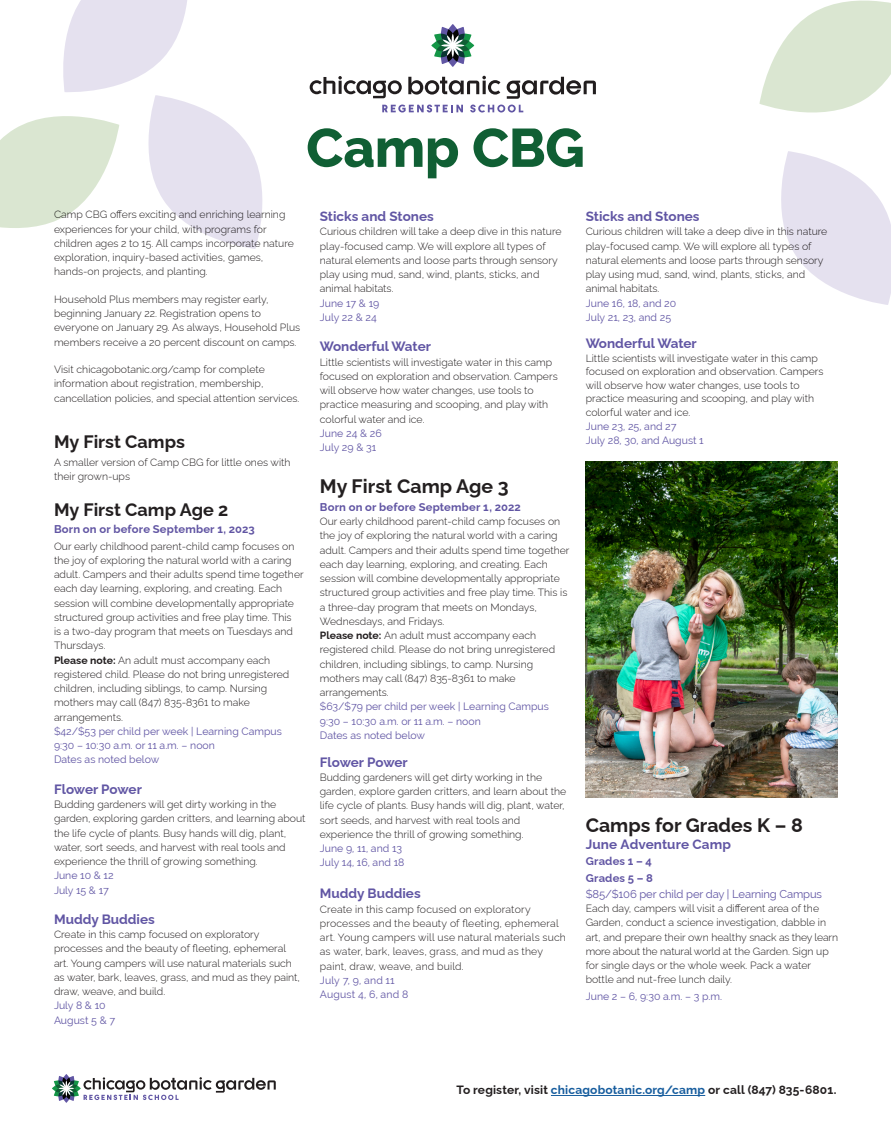
<style>
.page{position:relative;width:891px;height:1134px;background:#fff}
.page>*{position:absolute;margin:0;border:0;box-sizing:border-box;transform-origin:0 0}
.Subhead_1-Helvetica{font:800 54px "Raleway";letter-spacing:-.005em;color:#105f34}
.Subhead_2-Helvetica{font:700 19.5px "Raleway";color:#231f20}
.Subhead_2-Helvetica-2{font:700 18px "Raleway";color:#231f20}
.Teacher_Time__-Frutiger{font:700 13.5px "Raleway";color:#6156a4}
.Ages_0_0{font:700 13.5px "Raleway";color:#6156a4}
.Subhead_2-Helvetica-3{font:700 13.5px "Raleway";color:#6156a4}
.t1{font:700 12px "Raleway";letter-spacing:.015em;color:#231f20}
.Ages_0_0-2{font:700 11.25px "Raleway";letter-spacing:.015em;color:#6155a3}
.Teacher_Time__-Frutiger-2{font:11.25px "Raleway";letter-spacing:-.01em;color:#6156a4}
.Teacher_Time__-Frutiger-3{font:300 10.5px/14.2px "Raleway";color:#231f20}
.Ages_0_0-3{font:300 10.5px/14.2px "Raleway";color:#231f20}
.Class_Description-Frutiger{font:300 10.5px/14.2px "Raleway";color:#231f20}
.Subhead_2-Helvetica-4{font:300 10.5px/14.2px "Raleway";color:#231f20}
.Teacher_Time__-Frutiger-4{font:10.5px "Raleway";color:#6156a4}
.Class_Description-Frutiger-2{font:10.5px "Raleway";color:#6156a4}
.s1{font-weight:700}
.s2{font-weight:400;color:#6156a4}
.s3{color:#175d9e}
</style>
<div class="page">
<hr style="left:551px;top:1095px;width:154px;height:1px;background:#175d9e">
<svg style="left:54px;top:1076px;width:222px;height:25px"></svg>
<img style="left:585px;top:462px;width:253px;height:336px">
<svg style="left:382px;top:105px;width:81px;height:8px"></svg>
<svg style="left:470px;top:105px;width:53px;height:8px"></svg>
<svg style="left:447px;top:24px;width:12px;height:21px"></svg>
<svg style="left:447px;top:45px;width:12px;height:22px"></svg>
<svg style="left:453px;top:40px;width:21px;height:11px"></svg>
<svg style="left:434px;top:27px;width:37px;height:37px"></svg>
<svg style="left:408px;top:76px;width:92px;height:19px"></svg>
<svg style="left:310px;top:76px;width:92px;height:22px"></svg>
<svg style="left:507px;top:77px;width:89px;height:22px"></svg>
<svg style="left:0;top:0;width:263px;height:249px"></svg>
<svg style="left:759px;top:0;width:132px;height:113px"></svg>
<svg style="left:781px;top:151px;width:110px;height:154px"></svg>
<p class="Subhead_1-Helvetica" style="left:306px;top:106px;width:280px">Camp CBG</p>
<p class="Class_Description-Frutiger" style="left:54px;top:206px;width:241px">Camp CBG offers exciting and enriching learning experiences for your child, with programs for children ages 2 to 15. All camps incorporate nature exploration, inquiry-based activities, games, hands-on projects, and planting.</p>
<p class="Class_Description-Frutiger" style="left:54px;top:291px;width:248px">Household Plus members may register early, beginning January 22. Registration opens to everyone on January 29. As always, Household Plus members receive a 20 percent discount on camps.</p>
<p class="Class_Description-Frutiger" style="left:54px;top:361px;width:247px">Visit chicagobotanic.org/camp for complete information about registration, membership, cancellation policies, and special attention services.</p>
<p class="Subhead_2-Helvetica-2" style="left:54px;top:428px;width:133px">My First Camps</p>
<p class="Class_Description-Frutiger" style="left:54px;top:454px;width:238px">A smaller version of Camp CBG for little ones with their grown-ups</p>
<p class="Subhead_2-Helvetica-2" style="left:54px;top:495px;width:176px">My First Camp Age 2</p>
<p class="Ages_0_0-2" style="left:54px;top:520px;width:202px">Born on or before September 1, 2023</p>
<p class="Teacher_Time__-Frutiger-3" style="left:54px;top:538px;width:251px">Our early childhood parent-child camp focuses on the joy of exploring the natural world with a caring adult. Campers and their adults spend time together each day learning, exploring, and creating. Each session will combine developmentally appropriate structured group activities and free play time. This<br>is a two-day program that meets on Tuesdays and Thursdays.</p>
<p class="Teacher_Time__-Frutiger-3" style="left:54px;top:652px;width:237px"><span class="s1">Please note:</span> An adult must accompany each registered child. Please do not bring unregistered children, including siblings, to camp. Nursing mothers may call (847) 835-8361 to make arrangements.</p>
<p class="Teacher_Time__-Frutiger-4" style="left:54px;top:725px;width:229px">$42/$53 per child per week | Learning Campus</p>
<p class="Teacher_Time__-Frutiger-4" style="left:54px;top:739px;width:162px">9:30 – 10:30 a.m. or 11 a.m. – noon</p>
<p class="Teacher_Time__-Frutiger-4" style="left:54px;top:754px;width:107px">Dates as noted below</p>
<p class="Teacher_Time__-Frutiger" style="left:54px;top:779px;width:89px">Flower Power</p>
<p class="Teacher_Time__-Frutiger-3" style="left:54px;top:796px;width:253px">Budding gardeners will get dirty working in the garden, exploring garden critters, and learning about the life cycle of plants. Busy hands will dig, plant, water, sort seeds, and harvest with real tools and experience the thrill of growing something.</p>
<p class="Teacher_Time__-Frutiger-4" style="left:54px;top:869px;width:61px">June 10 &amp; 12</p>
<p class="Teacher_Time__-Frutiger-4" style="left:54px;top:884px;width:56px">July 15 &amp; 17</p>
<p class="Teacher_Time__-Frutiger" style="left:54px;top:909px;width:102px">Muddy Buddies</p>
<p class="Teacher_Time__-Frutiger-3" style="left:54px;top:926px;width:248px">Create in this camp focused on exploratory processes and the beauty of fleeting, ephemeral art. Young campers will use natural materials such as water, bark, leaves, grass, and mud as they paint, draw, weave, and build.</p>
<p class="Teacher_Time__-Frutiger-4" style="left:54px;top:1000px;width:53px">July 8 &amp; 10</p>
<p class="Teacher_Time__-Frutiger-4" style="left:54px;top:1014px;width:63px">August 5 &amp; 7</p>
<p class="Teacher_Time__-Frutiger" style="left:320px;top:206px;width:115px">Sticks and Stones</p>
<p class="Teacher_Time__-Frutiger-3" style="left:320px;top:223px;width:243px">Curious children will take a deep dive in this nature play-focused camp. We will explore all types of natural elements and loose parts through sensory play using mud, sand, wind, plants, sticks, and animal habitats.</p>
<p class="Teacher_Time__-Frutiger-4" style="left:320px;top:297px;width:61px">June 17 &amp; 19</p>
<p class="Teacher_Time__-Frutiger-4" style="left:320px;top:311px;width:58px">July 22 &amp; 24</p>
<p class="Teacher_Time__-Frutiger" style="left:320px;top:336px;width:113px">Wonderful Water</p>
<p class="Teacher_Time__-Frutiger-3" style="left:320px;top:354px;width:239px">Little scientists will investigate water in this camp focused on exploration and observation. Campers will observe how water changes, use tools to practice measuring and scooping, and play with colorful water and ice.</p>
<p class="Teacher_Time__-Frutiger-4" style="left:320px;top:427px;width:63px">June 24 &amp; 26</p>
<p class="Teacher_Time__-Frutiger-4" style="left:320px;top:441px;width:58px">July 29 &amp; 31</p>
<p class="Subhead_2-Helvetica" style="left:320px;top:471px;width:190px">My First Camp Age 3</p>
<p class="Ages_0_0-2" style="left:320px;top:498px;width:203px">Born on or before September 1, 2022</p>
<p class="Ages_0_0-3" style="left:320px;top:513px;width:251px">Our early childhood parent-child camp focuses on the joy of exploring the natural world with a caring adult. Campers and their adults spend time together each day learning, exploring, and creating. Each session will combine developmentally appropriate structured group activities and free play time. This is a three-day program that meets on Mondays, Wednesdays, and Fridays.<br><span class="s1">Please note:</span> An adult must accompany each registered child. Please do not bring unregistered children, including siblings, to camp. Nursing mothers may call (847) 835-8361 to make arrangements.<br><span class="s2">$63/$79 per child per week | Learning Campus 9:30 – 10:30 a.m. or 11 a.m. – noon<br>Dates as noted below</span></p>
<p class="Ages_0_0" style="left:320px;top:751px;width:89px">Flower Power</p>
<p class="Ages_0_0-3" style="left:320px;top:769px;width:248px">Budding gardeners will get dirty working in the garden, explore garden critters, and learn about the life cycle of plants. Busy hands will dig, plant, water, sort seeds, and harvest with real tools and experience the thrill of growing something.<br><span class="s2">June 9, 11, and 13<br>July 14, 16, and 18</span></p>
<p class="Ages_0_0" style="left:320px;top:883px;width:102px">Muddy Buddies</p>
<p class="Ages_0_0-3" style="left:320px;top:901px;width:248px">Create in this camp focused on exploratory processes and the beauty of fleeting, ephemeral art. Young campers will use natural materials such as water, bark, leaves, grass, and mud as they paint, draw, weave, and build.<br><span class="s2">July 7, 9, and 11<br>August 4, 6, and 8</span></p>
<p class="Subhead_2-Helvetica-3" style="left:586px;top:206px;width:115px">Sticks and Stones</p>
<p class="Subhead_2-Helvetica-4" style="left:586px;top:223px;width:243px">Curious children will take a deep dive in this nature play-focused camp. We will explore all types of natural elements and loose parts through sensory play using mud, sand, wind, plants, sticks, and animal habitats.<br><span class="s2">June 16, 18, and 20<br>July 21, 23, and 25</span></p>
<p class="Subhead_2-Helvetica-3" style="left:586px;top:333px;width:113px">Wonderful Water</p>
<p class="Subhead_2-Helvetica-4" style="left:586px;top:350px;width:239px;line-height:13.8px">Little scientists will investigate water in this camp focused on exploration and observation. Campers will observe how water changes, use tools to practice measuring and scooping, and play with colorful water and ice.<br><span class="s2">June 23, 25, and 27<br>July 28, 30, and August 1</span></p>
<p class="Subhead_2-Helvetica" style="left:586px;top:810px;width:219px">Camps for Grades K – 8</p>
<p class="Ages_0_0" style="left:586px;top:833px;width:147px">June Adventure Camp</p>
<p class="Ages_0_0-2" style="left:586px;top:852px;width:68px">Grades 1 – 4</p>
<p class="Ages_0_0-2" style="left:586px;top:869px;width:69px">Grades 5 – 8</p>
<p class="Teacher_Time__-Frutiger-2" style="left:586px;top:887px;width:238px">$85/$106 per child per day | Learning Campus</p>
<p class="Class_Description-Frutiger" style="left:586px;top:900px;width:254px">Each day, campers will visit a different area of the Garden, conduct a science investigation, dabble in art, and prepare their own healthy snack as they learn more about the natural world at the Garden. Sign up for single days or the whole week. Pack a water bottle and nut-free lunch daily.</p>
<p class="Class_Description-Frutiger-2" style="left:586px;top:990px;width:138px">June 2 – 6, 9:30 a.m. – 3 p.m.</p>
<p class="t1" style="left:456px;top:1081px;width:382px">To register, visit <span class="s3">chicagobotanic.org/camp</span> or call (847) 835-6801.</p>
</div>
